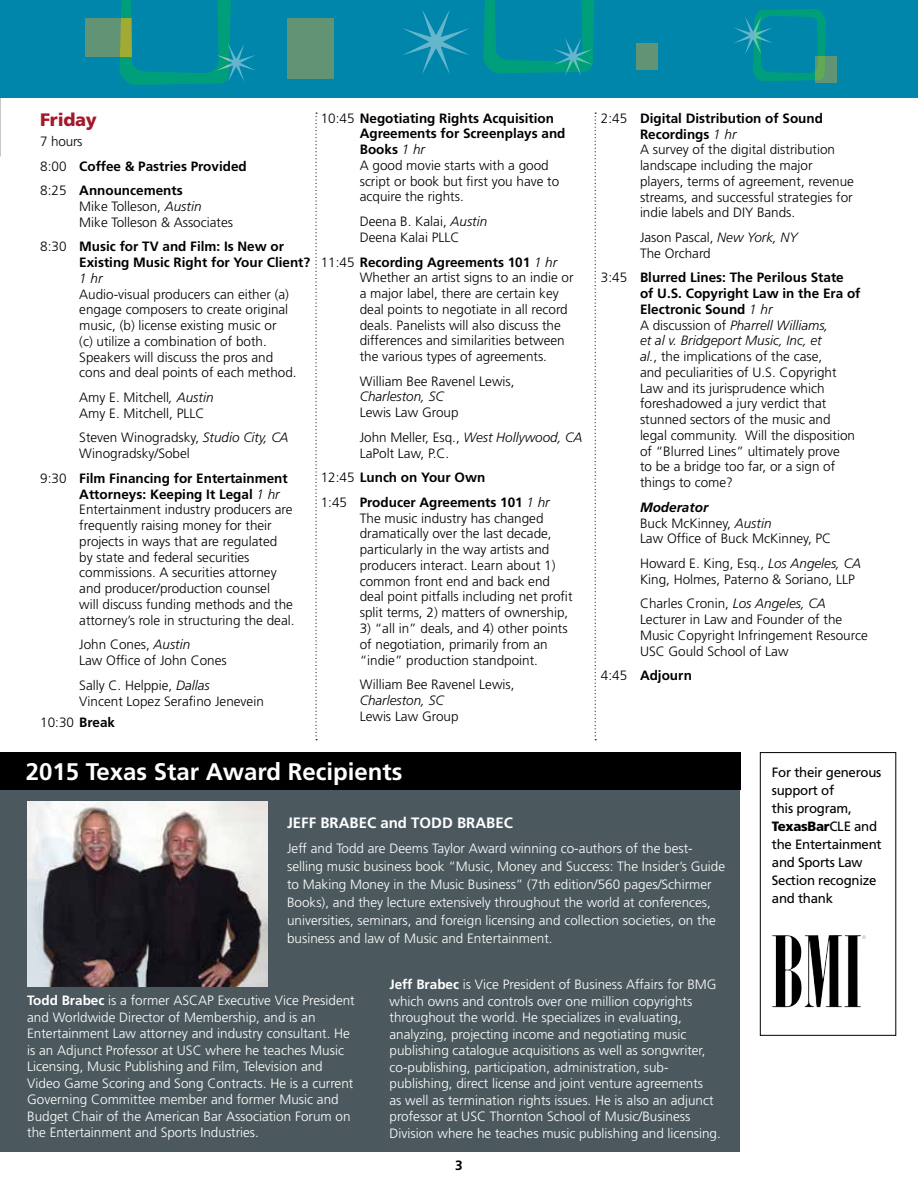
<style>
.page{position:relative;width:918px;height:1188px;background:#fff}
.page>*{position:absolute;margin:0;border:0;box-sizing:border-box;transform-origin:0 0}
.t1{font:700 24px "Frutiger LT Std";color:#fff}
.t2{font:900 18px "Frutiger LT Std";letter-spacing:-.015em;color:#a51729}
.t3{font:700 15px "Frutiger LT Std";color:#fff}
.t4{font:300 13.5px/15.8px "Frutiger LT Std";color:#000}
.t5{font:300 13.5px/16.5px "Frutiger LT Std";color:#fff}
.t6{font:700 13.5px/24.6px "Frutiger LT Std";color:#000}
.t7{font:13.5px/18px "Frutiger LT Std";letter-spacing:-.02em;color:#000}
.t8{font:italic 300 13.5px "Frutiger LT Std";color:#000}
.s1{font-weight:300}
.s2{font-style:italic}
.s3{font-weight:700}
.s4{font-weight:300;font-style:italic}
.s5{font-weight:700;font-style:italic}
.s6{font-weight:900}
</style>
<div class="page">
<svg style="left:316px;top:113px;width:1px;height:627px"></svg>
<svg style="left:595px;top:113px;width:1px;height:627px"></svg>
<div style="left:0;top:0;width:918px;height:98px;background:#0086ab"></div>
<div style="left:287px;top:18px;width:47px;height:61px;background:#619474"></div>
<div style="left:636px;top:44px;width:22px;height:26px;background:#619474"></div>
<svg style="left:483px;top:0;width:112px;height:75px"></svg>
<div style="left:815px;top:56px;width:22px;height:27px;background:#619474"></div>
<svg style="left:734px;top:9px;width:92px;height:72px"></svg>
<div style="left:85px;top:18px;width:47px;height:38px;background:#619474"></div>
<svg style="left:120px;top:0;width:135px;height:85px"></svg>
<svg style="left:403px;top:10px;width:66px;height:64px"></svg>
<div style="left:0;top:752px;width:740px;height:400px;background:#4b595e"></div>
<div style="left:0;top:752px;width:740px;height:38px;background:#000"></div>
<img style="left:27px;top:802px;width:240px;height:184px">
<img style="left:772px;top:935px;width:94px;height:73px">
<div style="left:760px;top:752px;width:136px;height:284px;border:1px solid #000"></div>
<h2 class="t2" style="left:40px;top:109px;width:58px">Friday</h2>
<p class="t6" style="left:40px;top:129px;width:208px"><span class="s1">7 hours<br>8:00</span> Coffee &amp; Pastries Provided<br><span class="s1">8:25</span> Announcements</p>
<p class="t4" style="left:79px;top:199px;width:155px">Mike Tolleson, <span class="s2">Austin<br></span>Mike Tolleson &amp; Associates</p>
<p class="t6" style="left:79px;top:239px;width:233px;line-height:15.8px;text-indent:-39px"><span class="s1">8:30</span> Music for TV and Film: Is New or<br>Existing Music Right for Your Client?</p>
<p class="t8" style="left:79px;top:270px;width:25px">1 hr</p>
<p class="t4" style="left:79px;top:286px;width:219px">Audio-visual producers can either (a) engage composers to create original music, (b) license existing music or<br>(c) utilize a combination of both.<br>Speakers will discuss the pros and cons and deal points of each method.</p>
<p class="t4" style="left:79px;top:390px;width:136px">Amy E. Mitchell<span class="s2">, Austin<br></span>Amy E. Mitchell, PLLC</p>
<p class="t4" style="left:79px;top:430px;width:211px">Steven Winogradsky, <span class="s2">Studio City, CA<br></span>Winogradsky/Sobel</p>
<p class="t4" style="left:79px;top:471px;width:217px;text-indent:-39px">9:30 <span class="s3">Film Financing for Entertainment Attorneys: Keeping It Legal</span> <span class="s2">1 hr </span>Entertainment industry producers are frequently raising money for their projects in ways that are regulated<br>by state and federal securities commissions. A securities attorney and producer/production counsel<br>will discuss funding methods and the attorney’s role in structuring the deal.</p>
<p class="t4" style="left:79px;top:637px;width:149px">John Cones, <span class="s2">Austin<br></span>Law Office of John Cones</p>
<p class="t4" style="left:79px;top:677px;width:186px">Sally C. Helppie, <span class="s2">Dallas<br></span>Vincent Lopez Serafino Jenevein</p>
<p class="t4" style="left:40px;top:715px;width:76px">10:30 <span class="s3">Break</span></p>
<p class="t4" style="left:360px;top:110px;width:207px;text-indent:-39px">10:45 <span class="s3">Negotiating Rights Acquisition<br>Agreements for Screenplays and<br>Books</span> <span class="s2">1 hr<br></span>A good movie starts with a good script or book but first you have to acquire the rights.</p>
<p class="t4" style="left:360px;top:214px;width:129px">Deena B. Kalai, <span class="s2">Austin<br></span>Deena Kalai PLLC</p>
<p class="t4" style="left:360px;top:254px;width:215px;text-indent:-39px">11:45 <span class="s3">Recording Agreements 101</span> <span class="s2">1 hr </span>Whether an artist signs to an indie or a major label, there are certain key deal points to negotiate in all record deals. Panelists will also discuss the differences and similarities between the various types of agreements.</p>
<p class="t4" style="left:360px;top:373px;width:156px">William Bee Ravenel Lewis,</p>
<p class="t8" style="left:360px;top:389px;width:86px">Charleston, SC</p>
<p class="t4" style="left:360px;top:400px;width:224px;line-height:24.6px">Lewis Law Group<br>John Meller, Esq., <span class="s2">West Hollywood, CA</span></p>
<p class="t6" style="left:321px;top:441px;width:231px;text-indent:39px"><span class="s1">LaPolt Law, P.C.<br>12:45</span> Lunch on Your Own<br><span class="s1">1:45</span> Producer Agreements 101 <span class="s4">1 hr</span></p>
<p class="t4" style="left:360px;top:510px;width:214px">The music industry has changed dramatically over the last decade, particularly in the way artists and producers interact. Learn about 1) common front end and back end deal point pitfalls including net profit split terms, 2) matters of ownership,</p>
<p class="t4" style="left:360px;top:621px;width:209px">3) “all in” deals, and 4) other points of negotiation, primarily from an “indie” production standpoint.</p>
<p class="t4" style="left:360px;top:677px;width:156px">William Bee Ravenel Lewis,</p>
<p class="t8" style="left:360px;top:693px;width:86px">Charleston, SC</p>
<p class="t4" style="left:360px;top:708px;width:100px">Lewis Law Group</p>
<p class="t4" style="left:640px;top:110px;width:216px;text-indent:-39px">2:45 <span class="s3">Digital Distribution of Sound<br>Recordings</span> <span class="s2">1 hr<br></span>A survey of the digital distribution landscape including the major players, terms of agreement, revenue streams, and successful strategies for indie labels and DIY Bands.</p>
<p class="t4" style="left:640px;top:230px;width:159px">Jason Pascal, <span class="s2">New York, NY<br></span>The Orchard</p>
<p class="t4" style="left:640px;top:270px;width:222px;text-indent:-39px">3:45 <span class="s3">Blurred Lines: The Perilous State of U.S. Copyright Law in the Era of<br>Electronic Sound</span> <span class="s2">1 hr<br></span>A discussion of <span class="s2">Pharrell Williams,<br>et al v. Bridgeport Music, Inc, et<br>al.</span>, the implications of the case,<br>and peculiarities of U.S. Copyright<br>Law and its jurisprudence which foreshadowed a jury verdict that stunned sectors of the music and legal community. Will the disposition of “Blurred Lines” ultimately prove<br>to be a bridge too far, or a sign of things to come?</p>
<p class="t4" style="left:640px;top:500px;width:193px"><span class="s5">Moderator<br></span>Buck McKinney, <span class="s2">Austin<br></span>Law Office of Buck McKinney, PC</p>
<p class="t4" style="left:640px;top:556px;width:223px">Howard E. King, Esq., <span class="s2">Los Angeles, CA<br></span>King, Holmes, Paterno &amp; Soriano, LLP</p>
<p class="t4" style="left:640px;top:596px;width:229px">Charles Cronin, <span class="s2">Los Angeles, CA<br></span>Lecturer in Law and Founder of the<br>Music Copyright Infringement Resource<br>USC Gould School of Law</p>
<p class="t6" style="left:601px;top:663px;width:92px"><span class="s1">4:45</span> Adjourn</p>
<h1 class="t1" style="left:26px;top:757px;width:378px">2015 Texas Star Award Recipients</h1>
<p class="t3" style="left:287px;top:814px;width:227px">JEFF BRABEC and TODD BRABEC</p>
<p class="t5" style="left:287px;top:840px;width:440px;line-height:18px">Jeff and Todd are Deems Taylor Award winning co-authors of the best&shy;selling music business book “Music, Money and Success: The Insider’s Guide to Making Money in the Music Business” (7th edition/560 pages/Schirmer Books), and they lecture extensively throughout the world at conferences, universities, seminars, and foreign licensing and collection societies, on the business and law of Music and Entertainment.</p>
<p class="t5" style="left:27px;top:993px;width:329px"><span class="s3">Todd Brabec</span> is a former ASCAP Executive Vice President and Worldwide Director of Membership, and is an Entertainment Law attorney and industry consultant. He is an Adjunct Professor at USC where he teaches Music Licensing, Music Publishing and Film, Television and Video Game Scoring and Song Contracts. He is a current Governing Committee member and former Music and Budget Chair of the American Bar Association Forum on the Entertainment and Sports Industries.</p>
<p class="t5" style="left:390px;top:977px;width:333px"><span class="s3">Jeff Brabec</span> is Vice President of Business Affairs for BMG which owns and controls over one million copyrights throughout the world. He specializes in evaluating, analyzing, projecting income and negotiating music publishing catalogue acquisitions as well as songwriter, co-publishing, participation, administration, sub&shy;publishing, direct license and joint venture agreements<br>as well as termination rights issues. He is also an adjunct professor at USC Thornton School of Music/Business Division where he teaches music publishing and licensing.</p>
<p class="t6" style="left:455px;top:1153px;width:9px">3</p>
<p class="t7" style="left:772px;top:763px;width:111px">For their generous support of<br>this program,<br><span class="s6">TexasBar</span>CLE and the Entertainment and Sports Law<br>Section recognize and thank</p>
</div>
